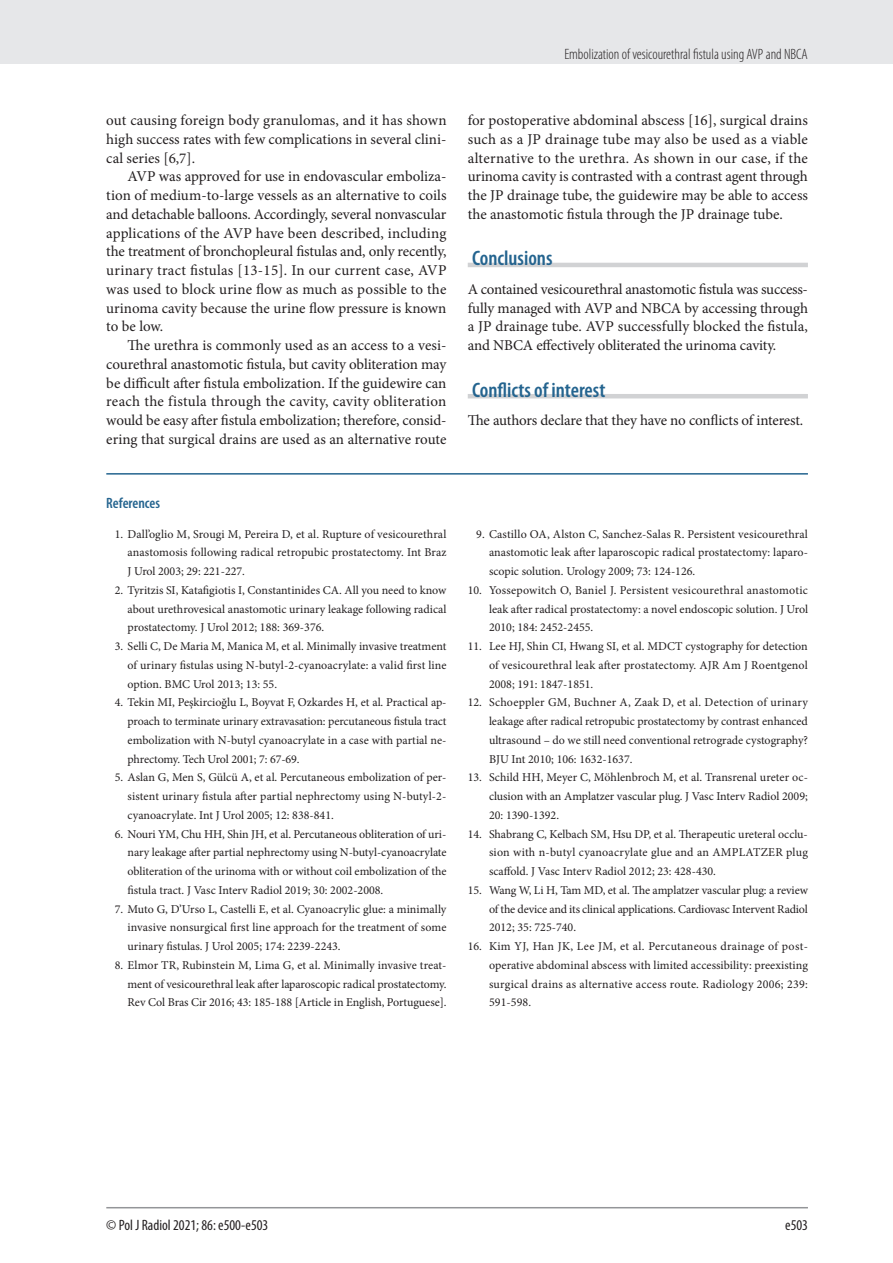
<style>
.page{position:relative;width:893px;height:1263px;background:#fff}
.page>*{position:absolute;margin:0;border:0;box-sizing:border-box;transform-origin:0 0}
.srodtytul_1{font:600 condensed 21px "Myriad Pro";color:#24648f}
.tekst{font:15px/18.8px "Minion Pro";color:#231f20;text-align:justify}
.tekst_bez_wciecia{font:15px/18.8px "Minion Pro";letter-spacing:-.015em;color:#231f20;text-align:justify}
.t1{font:300 condensed 15px "Myriad Pro";color:#231f20}
.t2{font:condensed 15px "Myriad Pro";color:#231f20}
.Pism{font:600 condensed 15px "Myriad Pro";color:#24648f}
.pismiennictwo_10{font:12px/18.8px "Minion Pro";color:#231f20;text-align:justify}
</style>
<div class="page">
<div style="left:0;top:0;width:893px;height:64px;background:#e6e7e9"></div>
<hr style="left:106px;top:1207px;width:702px;height:1px;background:#939598">
<hr style="left:106px;top:473px;width:702px;height:2px;background:#24648f">
<hr style="left:468px;top:263px;width:340px;height:4px;background:#d1d2d4">
<hr style="left:468px;top:394px;width:340px;height:4px;background:#d1d2d4">
<p class="tekst" style="left:106px;top:111px;width:342px">out causing foreign body granulomas, and it has shown high success rates with few complications in several clini&shy;cal series [6,7].</p>
<p class="tekst" style="left:106px;top:167px;width:342px;text-indent:21px">AVP was approved for use in endovascular emboliza&shy;tion of medium-to-large vessels as an alternative to coils and detachable balloons. Accordingly, several nonvascular applications of the AVP have been described, including the treatment of bronchopleural fistulas and, only recently, urinary tract fistulas [13-15]. In our current case, AVP was used to block urine flow as much as possible to the urinoma cavity because the urine flow pressure is known to be low.</p>
<p class="tekst" style="left:106px;top:336px;width:342px;text-indent:21px">The urethra is commonly used as an access to a vesi&shy;courethral anastomotic fistula, but cavity obliteration may be difficult after fistula embolization. If the guidewire can reach the fistula through the cavity, cavity obliteration would be easy after fistula embolization; therefore, consid&shy;ering that surgical drains are used as an alternative route</p>
<p class="Pism" style="left:106px;top:493px;width:55px">References</p>
<p class="pismiennictwo_10" style="left:128px;top:524px;width:320px;text-indent:-13px">1. Dall’oglio M, Srougi M, Pereira D, et al. Rupture of vesicourethral anastomosis following radical retropubic prostatectomy. Int Braz J Urol 2003; 29: 221-227.</p>
<p class="pismiennictwo_10" style="left:128px;top:581px;width:320px;text-indent:-13px">2. Tyritzis SI, Katafigiotis I, Constantinides CA. All you need to know about urethrovesical anastomotic urinary leakage following radical prostatectomy. J Urol 2012; 188: 369-376.</p>
<p class="pismiennictwo_10" style="left:128px;top:637px;width:320px;text-indent:-13px">3. Selli C, De Maria M, Manica M, et al. Minimally invasive treatment of urinary fistulas using N-butyl-2-cyanoacrylate: a valid first line option. BMC Urol 2013; 13: 55.</p>
<p class="pismiennictwo_10" style="left:128px;top:693px;width:320px;text-indent:-13px">4. Tekin MI, Peşkircioğlu L, Boyvat F, Ozkardes H, et al. Practical ap&shy;proach to terminate urinary extravasation: percutaneous fistula tract embolization with N-butyl cyanoacrylate in a case with partial ne&shy;phrectomy. Tech Urol 2001; 7: 67-69.</p>
<p class="pismiennictwo_10" style="left:128px;top:768px;width:320px;text-indent:-13px">5. Aslan G, Men S, Gülcü A, et al. Percutaneous embolization of per&shy;sistent urinary fistula after partial nephrectomy using N-butyl-2- cyanoacrylate. Int J Urol 2005; 12: 838-841.</p>
<p class="pismiennictwo_10" style="left:128px;top:824px;width:320px;text-indent:-13px">6. Nouri YM, Chu HH, Shin JH, et al. Percutaneous obliteration of uri&shy;nary leakage after partial nephrectomy using N-butyl-cyanoacrylate obliteration of the urinoma with or without coil embolization of the fistula tract. J Vasc Interv Radiol 2019; 30: 2002-2008.</p>
<p class="pismiennictwo_10" style="left:128px;top:899px;width:320px;text-indent:-13px">7. Muto G, D’Urso L, Castelli E, et al. Cyanoacrylic glue: a minimally invasive nonsurgical first line approach for the treatment of some urinary fistulas. J Urol 2005; 174: 2239-2243.</p>
<p class="pismiennictwo_10" style="left:128px;top:956px;width:321px;text-indent:-13px">8. Elmor TR, Rubinstein M, Lima G, et al. Minimally invasive treat&shy;ment of vesicourethral leak after laparoscopic radical prostatectomy.<br>Rev Col Bras Cir 2016; 43: 185-188 [Article in English, Portuguese].</p>
<p class="t1" style="left:564px;top:45px;width:245px">Embolization of vesicourethral fistula using AVP and NBCA</p>
<p class="tekst" style="left:468px;top:111px;width:342px">for postoperative abdominal abscess [16], surgical drains such as a JP drainage tube may also be used as a viable alternative to the urethra. As shown in our case, if the urinoma cavity is contrasted with a contrast agent through the JP drainage tube, the guidewire may be able to access the anastomotic fistula through the JP drainage tube.</p>
<p class="srodtytul_1" style="left:472px;top:245px;width:82px">Conclusions</p>
<p class="tekst_bez_wciecia" style="left:468px;top:280px;width:342px">A contained vesicourethral anastomotic fistula was success&shy;fully managed with AVP and NBCA by accessing through a JP drainage tube. AVP successfully blocked the fistula, and NBCA effectively obliterated the urinoma cavity.</p>
<p class="srodtytul_1" style="left:472px;top:377px;width:135px">Conflicts of interest</p>
<p class="tekst_bez_wciecia" style="left:468px;top:411px;width:337px">The authors declare that they have no conflicts of interest.</p>
<p class="pismiennictwo_10" style="left:489px;top:524px;width:320px;text-indent:-13px">9. Castillo OA, Alston C, Sanchez-Salas R. Persistent vesicourethral anastomotic leak after laparoscopic radical prostatectomy: laparo&shy;scopic solution. Urology 2009; 73: 124-126.</p>
<p class="pismiennictwo_10" style="left:489px;top:581px;width:321px;text-indent:-21px">10. Yossepowitch O, Baniel J. Persistent vesicourethral anastomotic leak after radical prostatectomy: a novel endoscopic solution. J Urol 2010; 184: 2452-2455.</p>
<p class="pismiennictwo_10" style="left:489px;top:637px;width:320px;text-indent:-21px">11. Lee HJ, Shin CI, Hwang SI, et al. MDCT cystography for detection of vesicourethral leak after prostatectomy. AJR Am J Roentgenol 2008; 191: 1847-1851.</p>
<p class="pismiennictwo_10" style="left:489px;top:693px;width:321px;text-indent:-21px">12. Schoeppler GM, Buchner A, Zaak D, et al. Detection of urinary leakage after radical retropubic prostatectomy by contrast enhanced ultrasound – do we still need conventional retrograde cystography?<br>BJU Int 2010; 106: 1632-1637.</p>
<p class="pismiennictwo_10" style="left:489px;top:768px;width:320px;text-indent:-21px">13. Schild HH, Meyer C, Möhlenbroch M, et al. Transrenal ureter oc&shy;clusion with an Amplatzer vascular plug. J Vasc Interv Radiol 2009; 20: 1390-1392.</p>
<p class="pismiennictwo_10" style="left:489px;top:824px;width:320px;text-indent:-21px">14. Shabrang C, Kelbach SM, Hsu DP, et al. Therapeutic ureteral occlu&shy;sion with n-butyl cyanoacrylate glue and an AMPLATZER plug scaffold. J Vasc Interv Radiol 2012; 23: 428-430.</p>
<p class="pismiennictwo_10" style="left:489px;top:881px;width:321px;text-indent:-21px">15. Wang W, Li H, Tam MD, et al. The amplatzer vascular plug: a review of the device and its clinical applications. Cardiovasc Intervent Radiol 2012; 35: 725-740.</p>
<p class="pismiennictwo_10" style="left:489px;top:937px;width:320px;text-indent:-21px">16. Kim YJ, Han JK, Lee JM, et al. Percutaneous drainage of post&shy;operative abdominal abscess with limited accessibility: preexisting surgical drains as alternative access route. Radiology 2006; 239:<br>591-598.</p>
<p class="t2" style="left:106px;top:1216px;width:164px">© Pol J Radiol 2021; 86: e500-e503</p>
<p class="t2" style="left:785px;top:1216px;width:24px">e503</p>
</div>
